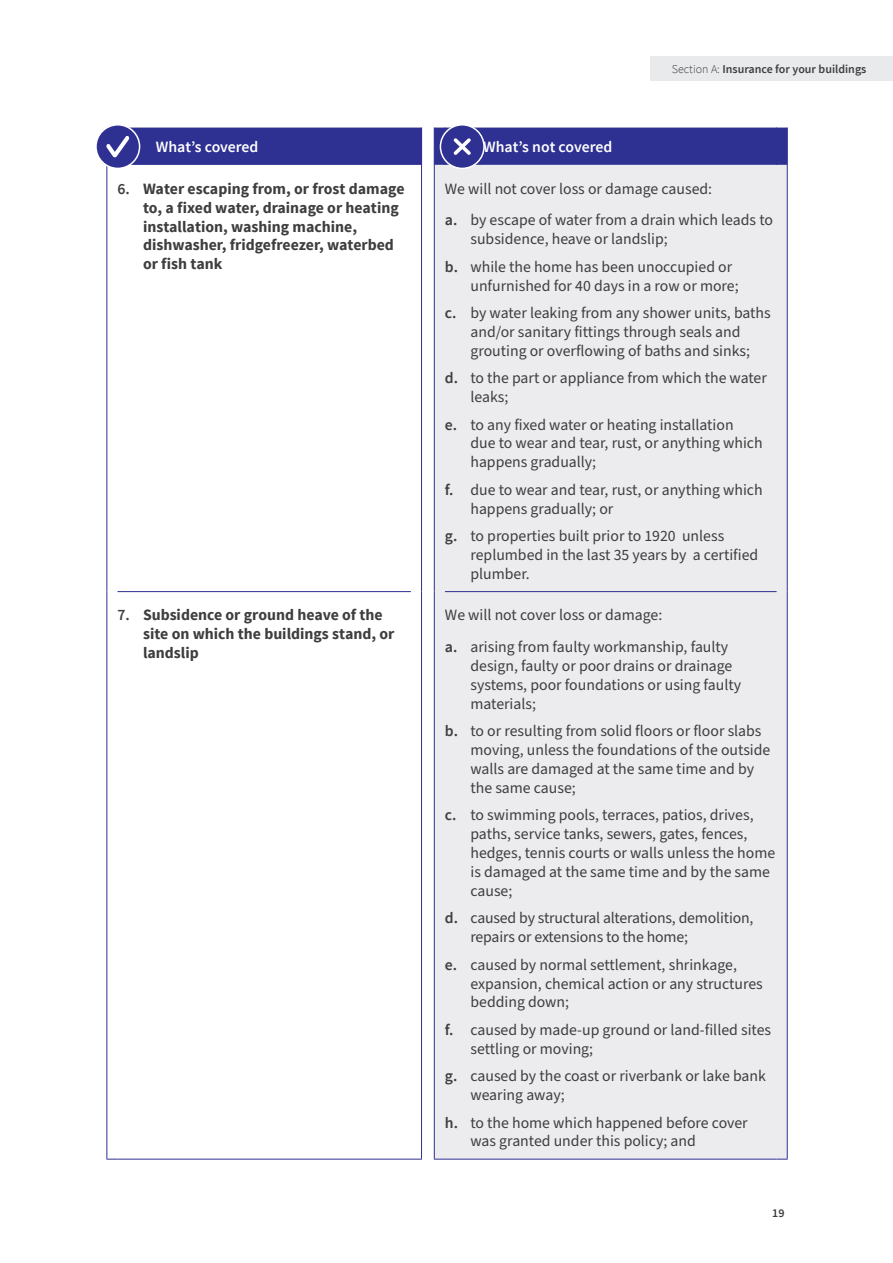
<style>
.page{position:relative;width:893px;height:1263px;background:#fff}
.page>*{position:absolute;margin:0;border:0;box-sizing:border-box;transform-origin:0 0}
.t1{font:15.75px/18.9px "Source Sans Pro";color:#3e3e3f}
.t2{font:700 15.75px/18.9px "Source Sans Pro";color:#3e3e3f}
.t3{font:600 15.75px "Source Sans Pro";color:#fff}
.t4{font:600 12px "Source Sans Pro";color:#3e3e3f}
.s1{font-weight:300}
.s2{font-weight:600}
</style>
<div class="page">
<div style="left:435px;top:165px;width:352px;height:994px;background:#ececee"></div>
<hr style="left:434px;top:165px;width:1px;height:427px;background:#2e3092">
<hr style="left:787px;top:165px;width:1px;height:427px;background:#2e3092">
<hr style="left:434px;top:592px;width:1px;height:567px;background:#2e3092">
<hr style="left:787px;top:592px;width:1px;height:567px;background:#2e3092">
<hr style="left:445px;top:591px;width:332px;height:1px;background:#2e3092">
<hr style="left:445px;top:1159px;width:332px;height:1px;background:#2e3092">
<hr style="left:787px;top:128px;width:1px;height:37px;background:#2e3092">
<hr style="left:106px;top:165px;width:1px;height:427px;background:#2e3092">
<hr style="left:421px;top:165px;width:1px;height:427px;background:#2e3092">
<hr style="left:106px;top:592px;width:1px;height:567px;background:#2e3092">
<hr style="left:117px;top:591px;width:294px;height:1px;background:#2e3092">
<hr style="left:421px;top:592px;width:1px;height:567px;background:#2e3092">
<hr style="left:117px;top:1159px;width:294px;height:1px;background:#2e3092">
<div style="left:96px;top:125px;width:44px;height:43px;background:#2e3092;border-radius:50%"></div>
<div style="left:95px;top:124px;width:45px;height:45px;border:2px solid #fff;border-radius:50%"></div>
<div style="left:106px;top:128px;width:316px;height:37px;background:#2e3092"></div>
<svg style="left:440px;top:125px;width:44px;height:43px"></svg>
<div style="left:440px;top:124px;width:45px;height:45px;border:2px solid #fff;border-radius:50%"></div>
<div style="left:434px;top:128px;width:353px;height:37px;background:#2e3092"></div>
<div style="left:651px;top:57px;width:242px;height:24px;background:#e9eaeb"></div>
<p class="t4" style="left:672px;top:62px;width:196px"><span class="s1">Section A:</span> Insurance for your buildings</p>
<p class="t3" style="left:156px;top:137px;width:104px">What’s covered</p>
<p class="t3" style="left:483px;top:137px;width:131px">What’s not covered</p>
<p class="t2" style="left:143px;top:180px;width:263px;text-indent:-26px"><span class="s2">6.</span> Water escaping from, or frost damage to, a fixed water, drainage or heating installation, washing machine, dishwasher, fridgefreezer, waterbed or fish tank</p>
<p class="t1" style="left:445px;top:173px;width:330px;line-height:31.7px">We will not cover loss or damage caused:<br><span class="s2">a.</span> by escape of water from a drain which leads to</p>
<p class="t1" style="left:445px;top:226px;width:289px;line-height:27.5px;text-indent:26px">subsidence, heave or landslip;<br><span class="s2">b.</span> while the home has been unoccupied or</p>
<p class="t1" style="left:445px;top:272px;width:327px;line-height:27.5px;text-align:center">unfurnished for 40 days in a row or more;<br><span class="s2">c.</span> by water leaking from any shower units, baths</p>
<p class="t1" style="left:470px;top:323px;width:281px">and/or sanitary fittings through seals and grouting or overflowing of baths and sinks;</p>
<p class="t1" style="left:470px;top:369px;width:298px;text-indent:-26px"><span class="s2">d.</span> to the part or appliance from which the water leaks;</p>
<p class="t1" style="left:470px;top:415px;width:294px;text-indent:-26px"><span class="s2">e.</span> to any fixed water or heating installation<br>due to wear and tear, rust, or anything which happens gradually;</p>
<p class="t1" style="left:470px;top:481px;width:294px;text-indent:-26px"><span class="s2">f.</span> due to wear and tear, rust, or anything which happens gradually; or</p>
<p class="t1" style="left:470px;top:527px;width:289px;text-indent:-26px"><span class="s2">g.</span> to properties built prior to 1920 unless replumbed in the last 35 years by a certified plumber.</p>
<p class="t2" style="left:143px;top:606px;width:253px;text-indent:-26px"><span class="s2">7.</span> Subsidence or ground heave of the site on which the buildings stand, or landslip</p>
<p class="t1" style="left:445px;top:600px;width:285px;line-height:31.7px">We will not cover loss or damage:<br><span class="s2">a.</span> arising from faulty workmanship, faulty</p>
<p class="t1" style="left:470px;top:657px;width:272px">design, faulty or poor drains or drainage systems, poor foundations or using faulty materials;</p>
<p class="t1" style="left:470px;top:722px;width:301px;text-indent:-26px"><span class="s2">b.</span> to or resulting from solid floors or floor slabs moving, unless the foundations of the outside walls are damaged at the same time and by the same cause;</p>
<p class="t1" style="left:470px;top:806px;width:306px;text-indent:-26px"><span class="s2">c.</span> to swimming pools, terraces, patios, drives, paths, service tanks, sewers, gates, fences, hedges, tennis courts or walls unless the home is damaged at the same time and by the same cause;</p>
<p class="t1" style="left:470px;top:909px;width:285px;text-indent:-26px"><span class="s2">d.</span> caused by structural alterations, demolition, repairs or extensions to the home;</p>
<p class="t1" style="left:470px;top:955px;width:294px;text-indent:-26px"><span class="s2">e.</span> caused by normal settlement, shrinkage, expansion, chemical action or any structures bedding down;</p>
<p class="t1" style="left:470px;top:1021px;width:302px;text-indent:-26px"><span class="s2">f.</span> caused by made-up ground or land-filled sites settling or moving;</p>
<p class="t1" style="left:470px;top:1067px;width:297px;text-indent:-26px"><span class="s2">g.</span> caused by the coast or riverbank or lake bank wearing away;</p>
<p class="t1" style="left:470px;top:1113px;width:279px;text-indent:-26px"><span class="s2">h.</span> to the home which happened before cover was granted under this policy; and</p>
<p class="t4" style="left:772px;top:1206px;width:14px">19</p>
</div>
